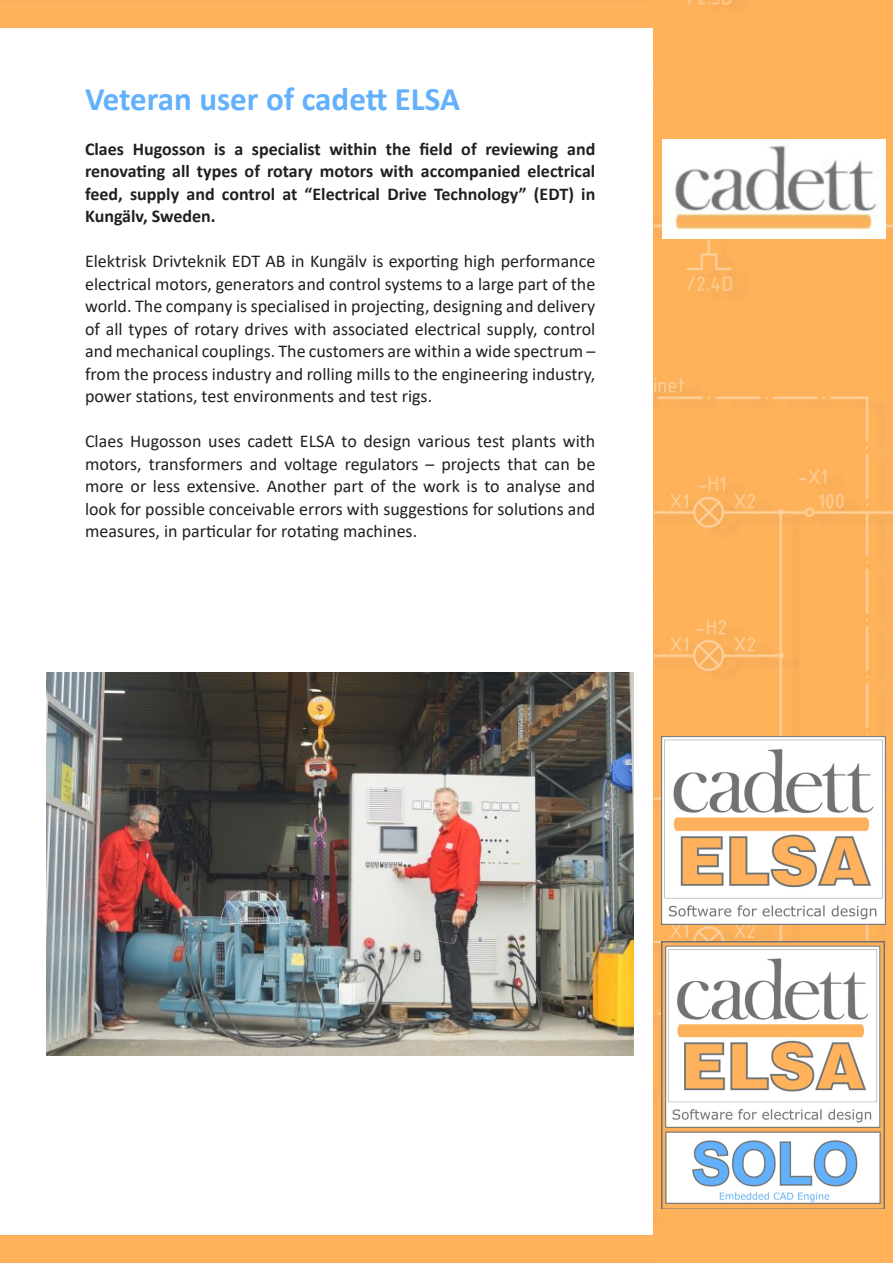
<style>
.page{position:relative;width:893px;height:1263px;background:#fff}
.page>*{position:absolute;margin:0;border:0;box-sizing:border-box;transform-origin:0 0}
.t1{font:700 33px "Calibri";color:#63b0fd}
.t2{font:18px/22.5px "Calibri";color:#231f20;text-align:justify}
.t3{font:700 18px/22.5px "Calibri";color:#231f20;text-align:justify}
</style>
<div class="page">
<div style="left:654px;top:27px;width:239px;height:1209px;background:#ffb25a"></div>
<div style="left:0;top:0;width:893px;height:27px;background:#ffb25b"></div>
<div style="left:0;top:1236px;width:893px;height:27px;background:#ffb25b"></div>
<img style="left:662px;top:736px;width:223px;height:189px">
<img style="left:662px;top:942px;width:223px;height:267px">
<img style="left:47px;top:673px;width:586px;height:382px">
<img style="left:662px;top:139px;width:224px;height:100px">
<p class="t1" style="left:85px;top:76px;width:377px">Veteran user of cadett ELSA</p>
<p class="t3" style="left:85px;top:137px;width:512px">Claes Hugosson is a specialist within the field of reviewing and renovating all types of rotary motors with accompanied electrical feed, supply and control at “Electrical Drive Technology” (EDT) in Kungälv, Sweden.</p>
<p class="t2" style="left:85px;top:250px;width:512px">Elektrisk Drivteknik EDT AB in Kungälv is exporting high performance electrical motors, generators and control systems to a large part of the world. The company is specialised in projecting, designing and delivery of all types of rotary drives with associated electrical supply, control and mechanical couplings. The customers are within a wide spectrum – from the process industry and rolling mills to the engineering industry, power stations, test environments and test rigs.</p>
<p class="t2" style="left:85px;top:430px;width:512px">Claes Hugosson uses cadett ELSA to design various test plants with motors, transformers and voltage regulators – projects that can be more or less extensive. Another part of the work is to analyse and look for possible conceivable errors with suggestions for solutions and measures, in particular for rotating machines.</p>
</div>
